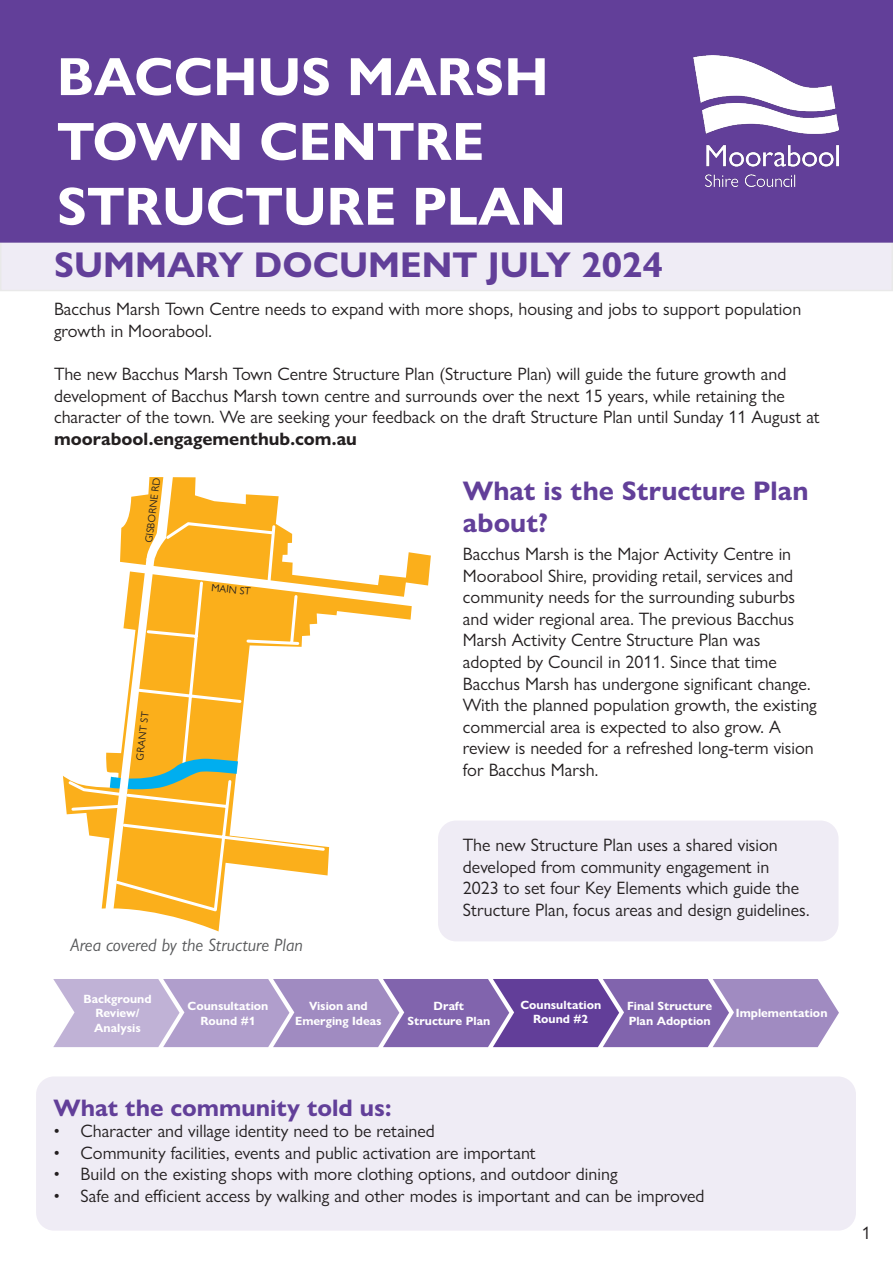
<style>
.page{position:relative;width:893px;height:1263px;background:#fff}
.page>*{position:absolute;margin:0;border:0;box-sizing:border-box;transform-origin:0 0}
.t1{font:700 54px/64.8px "Gill Sans Nova";color:#fff}
.t2{font:700 36px "Gill Sans Nova";color:#623f99}
.t3{font:700 27px/32.4px "Gill Sans Nova";color:#623f99}
.t4{font:700 24px "Gill Sans Nova";color:#623f99}
.t5{font:18px/21.6px "Gill Sans Nova";color:#231f20}
.t6{font:italic 18px "Gill Sans Nova";color:#57585a}
.t7{font:700 12px/14.4px "Gill Sans Nova";color:#fff;text-align:center}
.t8{font:10.5px "Gill Sans Nova";color:#231f20}
.s1{font-weight:700}
</style>
<div class="page">
<div style="left:36px;top:1076px;width:820px;height:155px;background:#efecf5;border-radius:18px"></div>
<svg style="left:63px;top:553px;width:368px;height:378px"></svg>
<svg style="left:66px;top:553px;width:261px;height:361px"></svg>
<svg style="left:105px;top:477px;width:314px;height:435px"></svg>
<div style="left:438px;top:820px;width:400px;height:121px;background:#efecf5;border-radius:18px"></div>
<div style="left:1px;top:242px;width:891px;height:48px;background:#efecf5"></div>
<div style="left:0;top:0;width:893px;height:243px;background:#623f99"></div>
<img style="left:694px;top:56px;width:145px;height:130px">
<svg style="left:53px;top:979px;width:786px;height:68px;background:#9b85be"></svg>
<p class="t1" style="left:57px;top:44px;width:510px">BACCHUS MARSH<br>TOWN CENTRE<br>STRUCTURE PLAN</p>
<p class="t2" style="left:54px;top:242px;width:611px">SUMMARY DOCUMENT JULY 2024</p>
<p class="t5" style="left:54px;top:298px;width:749px">Bacchus Marsh Town Centre needs to expand with more shops, housing and jobs to support population growth in Moorabool.</p>
<p class="t5" style="left:54px;top:363px;width:767px">The new Bacchus Marsh Town Centre Structure Plan (Structure Plan) will guide the future growth and development of Bacchus Marsh town centre and surrounds over the next 15 years, while retaining the character of the town. We are seeking your feedback on the draft Structure Plan until Sunday 11 August at <span class="s1">moorabool.engagementhub.com.au</span></p>
<p class="t3" style="left:463px;top:474px;width:347px">What is the Structure Plan about?</p>
<p class="t5" style="left:463px;top:543px;width:355px">Bacchus Marsh is the Major Activity Centre in Moorabool Shire, providing retail, services and community needs for the surrounding suburbs and wider regional area. The previous Bacchus Marsh Activity Centre Structure Plan was adopted by Council in 2011. Since that time Bacchus Marsh has undergone significant change.<br>With the planned population growth, the existing commercial area is expected to also grow. A review is needed for a refreshed long-term vision for Bacchus Marsh.</p>
<p class="t8" style="left:142px;top:542px;width:67px;rotate:-83deg">GISBORNE RD</p>
<p class="t8" style="left:212px;top:581px;width:41px;rotate:6deg">MAIN ST</p>
<p class="t8" style="left:133px;top:759px;width:50px;rotate:-83deg">GRANT ST</p>
<p class="t6" style="left:70px;top:934px;width:234px">Area covered by the Structure Plan</p>
<p class="t5" style="left:463px;top:834px;width:348px">The new Structure Plan uses a shared vision developed from community engagement in 2023 to set four Key Elements which guide the Structure Plan, focus areas and design guidelines.</p>
<p class="t7" style="left:84px;top:992px;width:70px">Background<br>Review/<br>Analysis</p>
<p class="t7" style="left:188px;top:999px;width:82px">Counsultation<br>Round #1</p>
<p class="t7" style="left:295px;top:999px;width:88px">Vision and<br>Emerging Ideas</p>
<p class="t7" style="left:407px;top:999px;width:84px">Draft<br>Structure Plan</p>
<p class="t7" style="left:520px;top:997px;width:82px">Counsultation<br>Round #2</p>
<p class="t7" style="left:627px;top:999px;width:87px;text-align:left">Final Structure<br>Plan Adoption</p>
<p class="t7" style="left:736px;top:1006px;width:93px">Implementation</p>
<p class="t4" style="left:54px;top:1092px;width:339px">What the community told us:</p>
<p class="t5" style="left:54px;top:1120px;width:383px">• Character and village identity need to be retained</p>
<p class="t5" style="left:54px;top:1142px;width:484px">• Community facilities, events and public activation are important</p>
<p class="t5" style="left:54px;top:1163px;width:565px">• Build on the existing shops with more clothing options, and outdoor dining</p>
<p class="t5" style="left:54px;top:1185px;width:652px">• Safe and efficient access by walking and other modes is important and can be improved</p>
<p class="t5" style="left:862px;top:1221px;width:10px">1</p>
</div>
